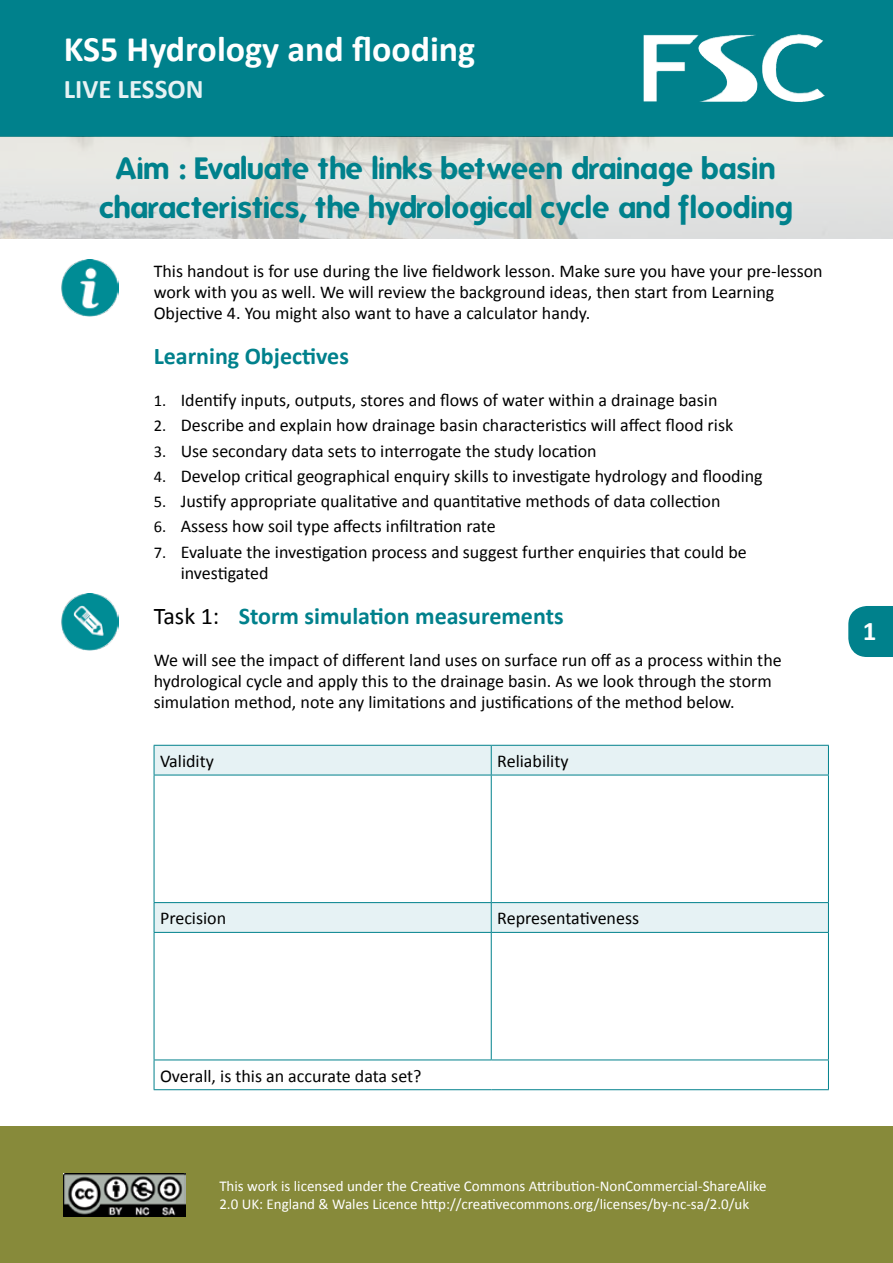
<style>
.page{position:relative;width:893px;height:1263px;background:#fff}
.page>*{position:absolute;margin:0;border:0;box-sizing:border-box;transform-origin:0 0}
.t1{font:700 36px "Calibri";color:#fff}
.t2{font:700 30px/39px "Folks";color:#00818c;text-align:center}
.t3{font:700 27px "Calibri";color:#e6f2f4}
.t4{font:700 27px "Calibri";color:#fff}
.t5{font:700 24px "Calibri";color:#00818c}
.t6{font:18px/21px "Calibri";color:#000}
.t7{font:15px/18px "Calibri";color:#fff}
.s1{font-size:16.5px}
.s2{font-weight:400;color:#000}
</style>
<div class="page">
<svg style="left:848px;top:606px;width:45px;height:51px"></svg>
<div style="left:0;top:1127px;width:893px;height:136px;background:#878a3a"></div>
<div style="left:0;top:0;width:893px;height:136px;background:#00818c"></div>
<img style="left:64px;top:1174px;width:121px;height:42px">
<img style="left:762px;top:34px;width:63px;height:68px">
<img style="left:0;top:136px;width:893px;height:102px">
<img style="left:61px;top:259px;width:58px;height:57px">
<svg style="left:155px;top:746px;width:673px;height:186px"></svg>
<hr style="left:154px;top:745px;width:337px;height:1px;background:#00818c">
<svg style="left:154px;top:746px;width:1px;height:29px"></svg>
<hr style="left:491px;top:745px;width:338px;height:1px;background:#00818c">
<svg style="left:491px;top:746px;width:1px;height:29px"></svg>
<svg style="left:828px;top:746px;width:1px;height:29px"></svg>
<hr style="left:154px;top:775px;width:337px;height:1px;background:#00818c">
<hr style="left:154px;top:775px;width:1px;height:127px;background:#00818c">
<hr style="left:491px;top:775px;width:338px;height:1px;background:#00818c">
<hr style="left:491px;top:775px;width:1px;height:127px;background:#00818c">
<hr style="left:828px;top:775px;width:1px;height:127px;background:#00818c">
<hr style="left:154px;top:902px;width:337px;height:1px;background:#00818c">
<svg style="left:154px;top:903px;width:1px;height:29px"></svg>
<hr style="left:491px;top:902px;width:338px;height:1px;background:#00818c">
<svg style="left:491px;top:903px;width:1px;height:29px"></svg>
<svg style="left:828px;top:903px;width:1px;height:29px"></svg>
<hr style="left:154px;top:932px;width:337px;height:1px;background:#00818c">
<hr style="left:154px;top:933px;width:1px;height:126px;background:#00818c">
<hr style="left:491px;top:932px;width:338px;height:1px;background:#00818c">
<hr style="left:491px;top:933px;width:1px;height:126px;background:#00818c">
<hr style="left:828px;top:933px;width:1px;height:126px;background:#00818c">
<hr style="left:154px;top:1059px;width:337px;height:1px;background:#00818c">
<svg style="left:154px;top:1060px;width:1px;height:29px"></svg>
<hr style="left:491px;top:1059px;width:338px;height:1px;background:#00818c">
<svg style="left:828px;top:1060px;width:1px;height:29px"></svg>
<hr style="left:154px;top:1089px;width:337px;height:1px;background:#00818c">
<hr style="left:491px;top:1089px;width:338px;height:1px;background:#00818c">
<img style="left:61px;top:593px;width:58px;height:57px">
<h1 class="t1" style="left:64px;top:26px;width:413px">KS5 Hydrology and flooding</h1>
<h3 class="t3" style="left:64px;top:72px;width:141px">LIVE LESSON</h3>
<h2 class="t2" style="left:100px;top:149px;width:695px">Aim : Evaluate the links between drainage basin characteristics, the hydrological cycle and flooding</h2>
<p class="t6" style="left:154px;top:261px;width:671px">This handout is for use during the live fieldwork lesson. Make sure you have your pre-lesson work with you as well. We will review the background ideas, then start from Learning<br>Objective 4. You might also want to have a calculator handy.</p>
<h3 class="t5" style="left:154px;top:341px;width:197px">Learning Objectives</h3>
<p class="t6" style="left:154px;top:390px;width:565px"><span class="s1">1.</span> Identify inputs, outputs, stores and flows of water within a drainage basin</p>
<p class="t6" style="left:154px;top:415px;width:581px"><span class="s1">2.</span> Describe and explain how drainage basin characteristics will affect flood risk</p>
<p class="t6" style="left:154px;top:440px;width:444px"><span class="s1">3.</span> Use secondary data sets to interrogate the study location</p>
<p class="t6" style="left:154px;top:465px;width:611px"><span class="s1">4.</span> Develop critical geographical enquiry skills to investigate hydrology and flooding</p>
<p class="t6" style="left:154px;top:491px;width:568px"><span class="s1">5.</span> Justify appropriate qualitative and quantitative methods of data collection</p>
<p class="t6" style="left:154px;top:516px;width:343px"><span class="s1">6.</span> Assess how soil type affects infiltration rate</p>
<p class="t6" style="left:181px;top:541px;width:568px;text-indent:-27px"><span class="s1">7.</span> Evaluate the investigation process and suggest further enquiries that could be investigated</p>
<h3 class="t5" style="left:154px;top:600px;width:411px"><span class="s2">Task 1:</span> Storm simulation measurements</h3>
<p class="t6" style="left:154px;top:649px;width:630px">We will see the impact of different land uses on surface run off as a process within the hydrological cycle and apply this to the drainage basin. As we look through the storm simulation method, note any limitations and justifications of the method below.</p>
<p class="t6" style="left:160px;top:750px;width:55px">Validity</p>
<p class="t6" style="left:497px;top:750px;width:73px">Reliability</p>
<h3 class="t4" style="left:863px;top:614px;width:15px">1</h3>
<p class="t6" style="left:160px;top:908px;width:68px">Precision</p>
<p class="t6" style="left:497px;top:908px;width:143px">Representativeness</p>
<p class="t6" style="left:160px;top:1065px;width:263px">Overall, is this an accurate data set?</p>
<p class="t7" style="left:219px;top:1177px;width:549px">This work is licensed under the Creative Commons Attribution-NonCommercial-ShareAlike<br>2.0 UK: England &amp; Wales Licence http://creativecommons.org/licenses/by-nc-sa/2.0/uk</p>
</div>
